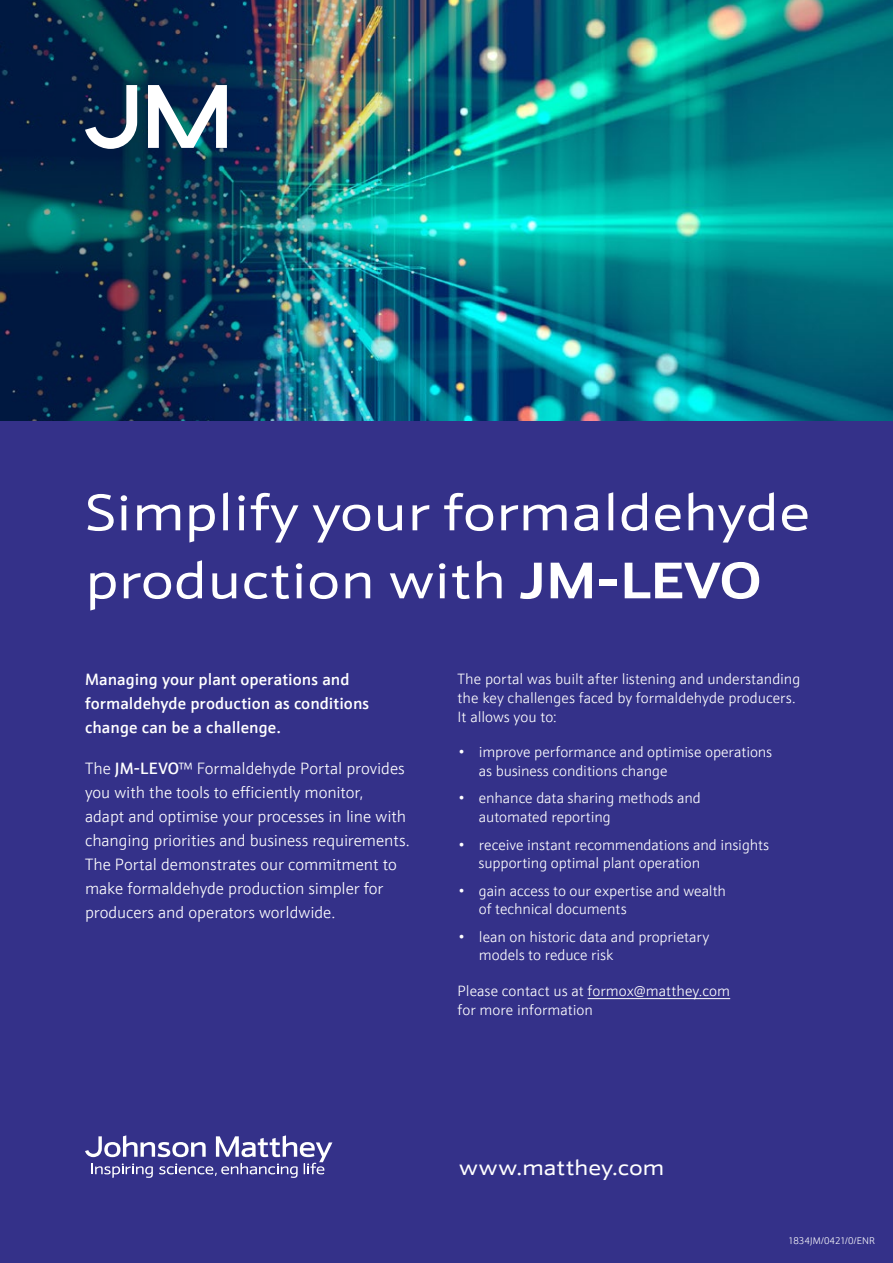
<style>
.page{position:relative;width:893px;height:1263px;background:#343189}
.page>*{position:absolute;margin:0;border:0;box-sizing:border-box;transform-origin:0 0}
.t1{font:51.9px/67.9px "JM Sans Extended";color:#fff}
.t2{font:21.45px "JM Sans Extended";letter-spacing:-.01em;color:#fff}
.t3{font:300 16.5px/24px "JM Sans";letter-spacing:-.005em;color:#fff}
.t4{font:500 16.5px/24px "JM Sans";color:#fff}
.t5{font:300 15px/18.8px "JM Sans";letter-spacing:-.005em;color:#fff}
.t6{font:300 9.75px "JM Sans";letter-spacing:.01em;color:#fff}
.s1{font-weight:700}
.s2{font-weight:500}
</style>
<div class="page">
<img style="left:451px;top:0;width:442px;height:421px">
<img style="left:0;top:0;width:451px;height:421px">
<svg style="left:85px;top:85px;width:142px;height:64px;background:#657b8f"></svg>
<svg style="left:85px;top:1135px;width:247px;height:43px"></svg>
<hr style="left:588px;top:998px;width:142px;height:1px;background:#fff">
<p class="t1" style="left:85px;top:479px;width:727px">Simplify your formaldehyde production with <span class="s1">JM-LEVO</span></p>
<p class="t4" style="left:85px;top:667px;width:286px">Managing your plant operations and formaldehyde production as conditions change can be a challenge.</p>
<p class="t3" style="left:85px;top:757px;width:327px">The <span class="s2">JM-LEVO</span>™ Formaldehyde Portal provides you with the tools to efficiently monitor,<br>adapt and optimise your processes in line with changing priorities and business requirements.<br>The Portal demonstrates our commitment to make formaldehyde production simpler for producers and operators worldwide.</p>
<p class="t5" style="left:458px;top:670px;width:344px">The portal was built after listening and understanding the key challenges faced by formaldehyde producers.<br>It allows you to:</p>
<p class="t5" style="left:479px;top:743px;width:295px;text-indent:-21px">• improve performance and optimise operations as business conditions change</p>
<p class="t5" style="left:479px;top:789px;width:224px;text-indent:-21px">• enhance data sharing methods and automated reporting</p>
<p class="t5" style="left:479px;top:835px;width:292px;text-indent:-21px">• receive instant recommendations and insights supporting optimal plant operation</p>
<p class="t5" style="left:479px;top:881px;width:249px;text-indent:-21px">• gain access to our expertise and wealth of technical documents</p>
<p class="t5" style="left:479px;top:927px;width:232px;text-indent:-21px">• lean on historic data and proprietary models to reduce risk</p>
<p class="t5" style="left:458px;top:981px;width:274px">Please contact us at formox@matthey.com for more information</p>
<p class="t2" style="left:459px;top:1155px;width:207px">www.matthey.com</p>
<p class="t6" style="left:788px;top:1234px;width:88px">1834JM/0421/0/ENR</p>
</div>
